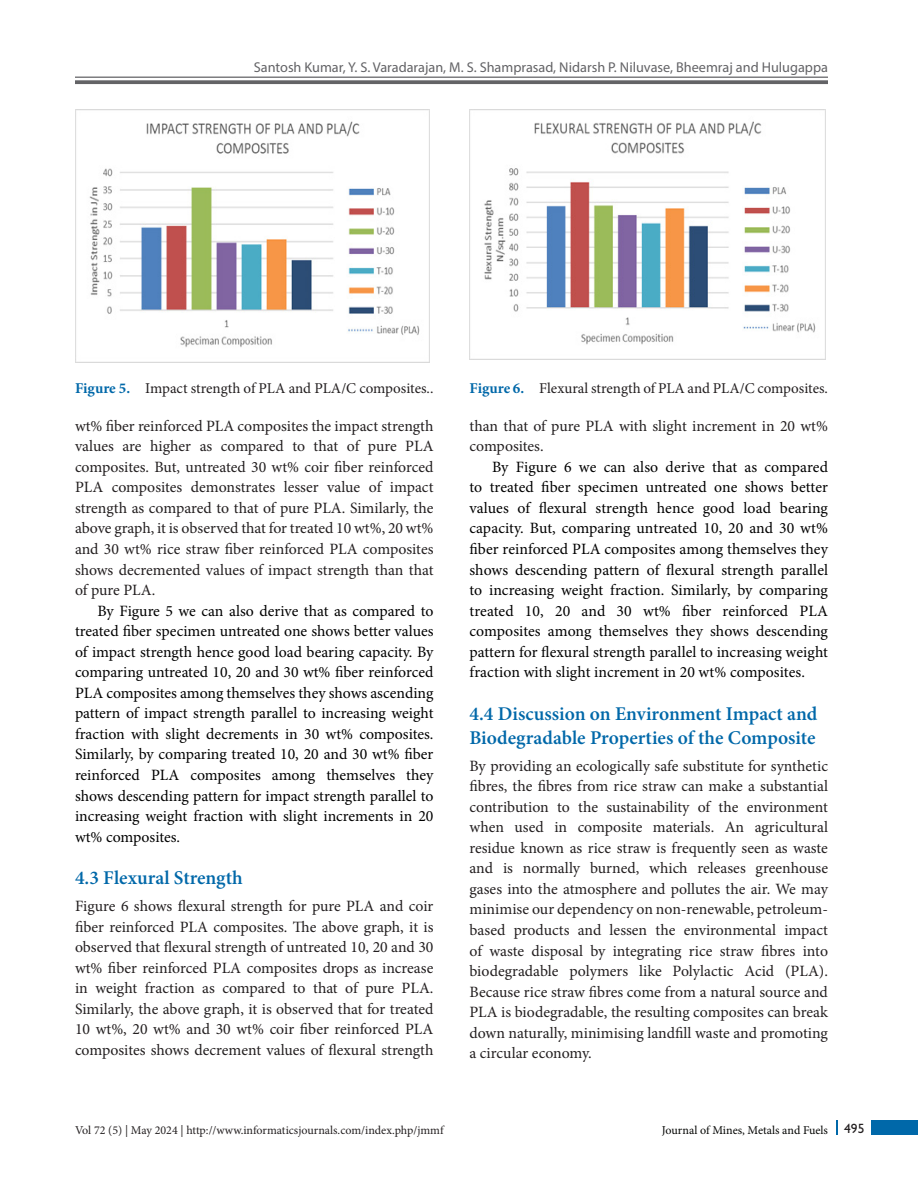
<style>
.page{position:relative;width:918px;height:1188px;background:#fff}
.page>*{position:absolute;margin:0;border:0;box-sizing:border-box;transform-origin:0 0}
.t1{font:600 19.5px/24px "Minion Pro";color:#0068a9}
.Text{font:15.75px/20.5px "Minion Pro";color:#231f20;text-align:justify}
.Text_Ind{font:15.75px/20.5px "Minion Pro";color:#000;text-align:justify}
.Fig_cap{font:15px "Minion Pro";color:#231f20}
.t2{font:14.25px "Myriad Pro";color:#636366}
.t3{font:12px "Minion Pro";color:#231f20}
.t4{font:12px "Minion Pro";letter-spacing:-.005em;color:#040503}
.s1{font-weight:700;color:#0068a9}
.s2{font-family:"Gill Sans";font-size:13.5px;color:#231f20}
</style>
<div class="page">
<hr style="left:75px;top:77px;width:753px;height:1px;background:#636366">
<svg style="left:75px;top:80px;width:753px;height:4px;fill:#636366"></svg>
<div style="left:872px;top:1120px;width:46px;height:15px;background:#0068a9"></div>
<svg style="left:836px;top:1120px;width:1px;height:15px"></svg>
<img style="left:75px;top:110px;width:355px;height:252px">
<img style="left:470px;top:110px;width:356px;height:250px">
<p class="t2" style="left:254px;top:59px;width:576px">Santosh Kumar, Y. S. Varadarajan, M. S. Shamprasad, Nidarsh P. Niluvase, Bheemraj and Hulugappa</p>
<p class="Fig_cap" style="left:75px;top:378px;width:360px"><span class="s1">Figure 5.</span> Impact strength of PLA and PLA/C composites..</p>
<p class="Fig_cap" style="left:470px;top:378px;width:360px"><span class="s1">Figure 6.</span> Flexural strength of PLA and PLA/C composites.</p>
<p class="Text" style="left:75px;top:415px;width:360px">wt% fiber reinforced PLA composites the impact strength values are higher as compared to that of pure PLA composites. But, untreated 30 wt% coir fiber reinforced PLA composites demonstrates lesser value of impact strength as compared to that of pure PLA. Similarly, the above graph, it is observed that for treated 10 wt%, 20 wt% and 30 wt% rice straw fiber reinforced PLA composites shows decremented values of impact strength than that of pure PLA.</p>
<p class="Text_Ind" style="left:75px;top:600px;width:360px;text-indent:22px">By Figure 5 we can also derive that as compared to treated fiber specimen untreated one shows better values of impact strength hence good load bearing capacity. By comparing untreated 10, 20 and 30 wt% fiber reinforced PLA composites among themselves they shows ascending pattern of impact strength parallel to increasing weight fraction with slight decrements in 30 wt% composites.<br>Similarly, by comparing treated 10, 20 and 30 wt% fiber reinforced PLA composites among themselves they shows descending pattern for impact strength parallel to increasing weight fraction with slight increments in 20 wt% composites.</p>
<h2 class="t1" style="left:75px;top:866px;width:169px">4.3 Flexural Strength</h2>
<p class="Text" style="left:75px;top:896px;width:360px">Figure 6 shows flexural strength for pure PLA and coir fiber reinforced PLA composites. The above graph, it is observed that flexural strength of untreated 10, 20 and 30 wt% fiber reinforced PLA composites drops as increase in weight fraction as compared to that of pure PLA.<br>Similarly, the above graph, it is observed that for treated 10 wt%, 20 wt% and 30 wt% coir fiber reinforced PLA composites shows decrement values of flexural strength</p>
<p class="Text" style="left:470px;top:415px;width:360px">than that of pure PLA with slight increment in 20 wt% composites.</p>
<p class="Text_Ind" style="left:470px;top:457px;width:360px;text-indent:22px">By Figure 6 we can also derive that as compared to treated fiber specimen untreated one shows better values of flexural strength hence good load bearing capacity. But, comparing untreated 10, 20 and 30 wt% fiber reinforced PLA composites among themselves they shows descending pattern of flexural strength parallel to increasing weight fraction. Similarly, by comparing treated 10, 20 and 30 wt% fiber reinforced PLA composites among themselves they shows descending pattern for flexural strength parallel to increasing weight fraction with slight increment in 20 wt% composites.</p>
<h2 class="t1" style="left:470px;top:702px;width:349px">4.4 Discussion on Environment Impact and<br>Biodegradable Properties of the Composite</h2>
<p class="Text" style="left:470px;top:755px;width:360px">By providing an ecologically safe substitute for synthetic fibres, the fibres from rice straw can make a substantial contribution to the sustainability of the environment when used in composite materials. An agricultural residue known as rice straw is frequently seen as waste and is normally burned, which releases greenhouse gases into the atmosphere and pollutes the air. We may minimise our dependency on non-renewable, petroleum&shy;based products and lessen the environmental impact of waste disposal by integrating rice straw fibres into biodegradable polymers like Polylactic Acid (PLA).<br>Because rice straw fibres come from a natural source and PLA is biodegradable, the resulting composites can break down naturally, minimising landfill waste and promoting a circular economy.</p>
<p class="t3" style="left:75px;top:1122px;width:370px">Vol 72 (5) | May 2024 | http://www.informaticsjournals.com/index.php/jmmf</p>
<p class="t4" style="left:662px;top:1122px;width:204px">Journal of Mines, Metals and Fuels <span class="s2">495</span></p>
</div>
